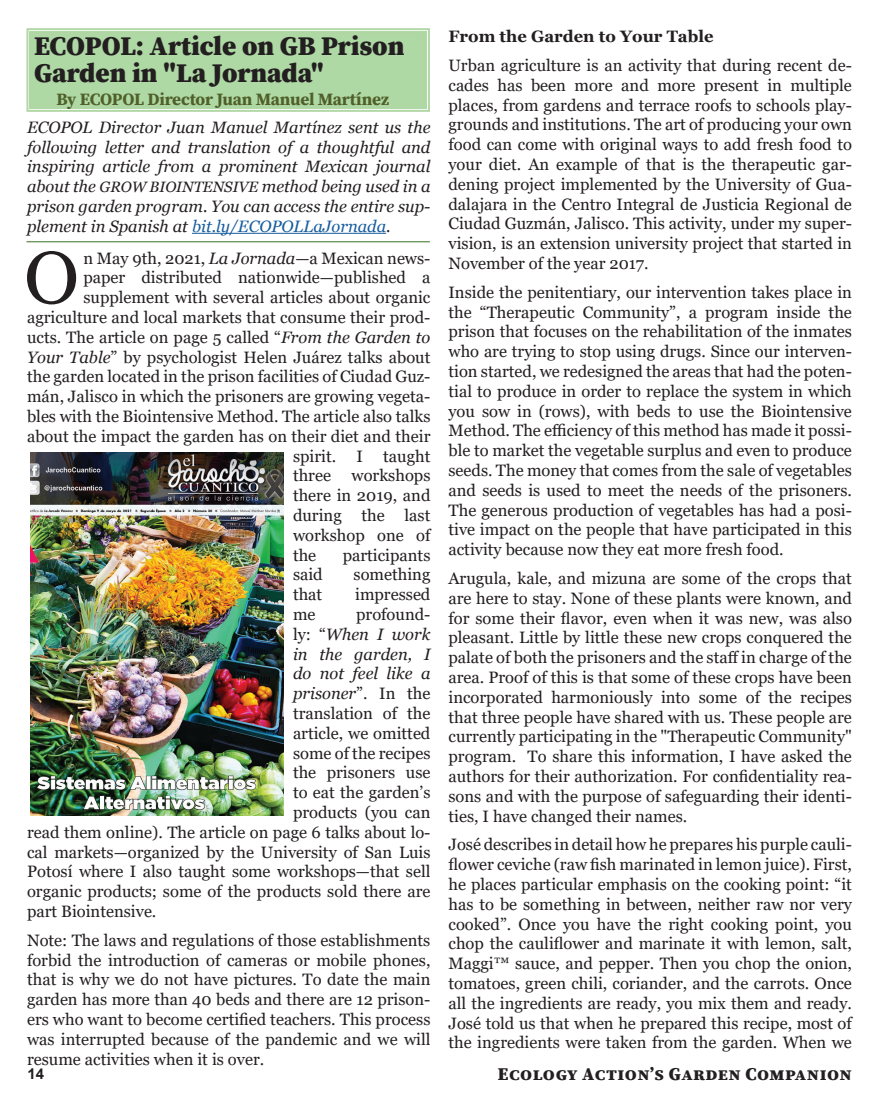
<style>
.page{position:relative;width:879px;height:1107px;background:#fff}
.page>*{position:absolute;margin:0;border:0;box-sizing:border-box;transform-origin:0 0}
.t1{font:73.65px "Georgia";color:#231f20}
.t2{font:900 27px/27px "Source Serif Pro";color:#231f20}
.t3{font:900 18px "Source Serif Pro";letter-spacing:.025em;color:#231f20}
.t4{font:700 17.25px "Source Serif Pro";letter-spacing:-.015em;color:#505f29}
.t5{font:16.5px/19.8px "Georgia";color:#231f20;text-align:justify}
.t6{font:italic 16.5px/19.8px "Georgia";color:#231f20;text-align:justify}
.t7{font:700 16.5px "Georgia";color:#231f20}
.t8{font:700 15px "Arial";color:#231f20}
.s1{font-family:"Georgia"}
.s2{font-size:15px}
.s3{color:#175d9e}
.s4{font-style:italic}
.s5{font-style:normal}
</style>
<div class="page">
<hr style="left:192px;top:233px;width:194px;height:1px;background:#175d9e">
<img style="left:30px;top:452px;width:254px;height:364px">
<div style="left:26px;top:28px;width:404px;height:84px;background:#aed8a4"></div>
<div style="left:30px;top:32px;width:395px;height:76px;border:2px solid #b0d7a4"></div>
<hr style="left:26px;top:241px;width:403px;height:1px;background:#4e803a">
<p class="t7" style="left:448px;top:26px;width:266px">From the Garden to Your Table</p>
<p class="t5" style="left:448px;top:56px;width:405px">Urban agriculture is an activity that during recent de&shy;cades has been more and more present in multiple places, from gardens and terrace roofs to schools play&shy;grounds and institutions. The art of producing your own food can come with original ways to add fresh food to your diet. An example of that is the therapeutic gar&shy;dening project implemented by the University of Gua&shy;dalajara in the Centro Integral de Justicia Regional de Ciudad Guzmán, Jalisco. This activity, under my super&shy;vision, is an extension university project that started in November of the year 2017.</p>
<p class="t5" style="left:448px;top:283px;width:405px">Inside the penitentiary, our intervention takes place in the “Therapeutic Community”, a program inside the prison that focuses on the rehabilitation of the inmates who are trying to stop using drugs. Since our interven&shy;tion started, we redesigned the areas that had the poten&shy;tial to produce in order to replace the system in which you sow in (rows), with beds to use the Biointensive Method. The efficiency of this method has made it possi&shy;ble to market the vegetable surplus and even to produce seeds. The money that comes from the sale of vegetables and seeds is used to meet the needs of the prisoners.<br>The generous production of vegetables has had a posi&shy;tive impact on the people that have participated in this activity because now they eat more fresh food.</p>
<p class="t5" style="left:448px;top:569px;width:405px">Arugula, kale, and mizuna are some of the crops that are here to stay. None of these plants were known, and for some their flavor, even when it was new, was also pleasant. Little by little these new crops conquered the palate of both the prisoners and the staff in charge of the area. Proof of this is that some of these crops have been incorporated harmoniously into some of the recipes that three people have shared with us. These people are currently participating in the "Therapeutic Community" program. To share this information, I have asked the authors for their authorization. For confidentiality rea&shy;sons and with the purpose of safeguarding their identi&shy;ties, I have changed their names.</p>
<p class="t5" style="left:448px;top:835px;width:405px">José describes in detail how he prepares his purple cauli&shy;flower ceviche (raw fish marinated in lemon juice). First, he places particular emphasis on the cooking point: “it has to be something in between, neither raw nor very cooked”. Once you have the right cooking point, you chop the cauliflower and marinate it with lemon, salt, Maggi™ sauce, and pepper. Then you chop the onion, tomatoes, green chili, coriander, and the carrots. Once all the ingredients are ready, you mix them and ready.<br>José told us that when he prepared this recipe, most of the ingredients were taken from the garden. When we</p>
<h2 class="t2" style="left:34px;top:32px;width:371px">ECOPOL: Article on GB Prison<br>Garden in "La Jornada"</h2>
<p class="t4" style="left:56px;top:87px;width:334px">By ECOPOL Director Juan Manuel Mart<span class="s1">í</span>nez</p>
<p class="t6" style="left:27px;top:117px;width:405px">ECOPOL Director Juan Manuel Martínez sent us the following letter and translation of a thoughtful and inspiring article from a prominent Mexican journal about the <span class="s2">GROW BIOINTENSIVE</span> method being used in a prison garden program. You can access the entire sup&shy;plement in Spanish at <span class="s3">bit.ly/ECOPOLLaJornada</span>.</p>
<h1 class="t1" style="left:24px;top:233px;width:56px">O</h1>
<p class="t5" style="left:83px;top:248px;width:348px">n May 9th, 2021, <span class="s4">La Jornada</span>—a Mexican news-</p>
<p class="t5" style="left:83px;top:268px;width:348px">paper distributed nationwide—published a</p>
<p class="t5" style="left:83px;top:288px;width:348px">supplement with several articles about organic</p>
<p class="t5" style="left:27px;top:308px;width:405px">agriculture and local markets that consume their prod-</p>
<p class="t5" style="left:27px;top:328px;width:405px">ucts. The article on page 5 called “<span class="s4">From the Garden to</span></p>
<p class="t5" style="left:27px;top:347px;width:404px"><span class="s4">Your Table</span>” by psychologist Helen Juárez talks about</p>
<p class="t5" style="left:27px;top:367px;width:405px">the garden located in the prison facilities of Ciudad Guz-</p>
<p class="t5" style="left:27px;top:387px;width:405px">mán, Jalisco in which the prisoners are growing vegeta-</p>
<p class="t5" style="left:27px;top:407px;width:405px">bles with the Biointensive Method. The article also talks</p>
<p class="t5" style="left:27px;top:427px;width:404px">about the impact the garden has on their diet and their</p>
<p class="t5" style="left:293px;top:446px;width:139px">spirit. I taught</p>
<p class="t5" style="left:293px;top:466px;width:139px">three workshops</p>
<p class="t5" style="left:293px;top:486px;width:139px">there in 2019, and</p>
<p class="t5" style="left:293px;top:506px;width:139px">during the last</p>
<p class="t5" style="left:293px;top:526px;width:139px">workshop one of</p>
<p class="t5" style="left:293px;top:545px;width:25px">the</p>
<p class="t5" style="left:342px;top:545px;width:89px">participants</p>
<p class="t5" style="left:293px;top:565px;width:31px">said</p>
<p class="t5" style="left:353px;top:565px;width:78px">something</p>
<p class="t5" style="left:293px;top:585px;width:31px">that</p>
<p class="t5" style="left:355px;top:585px;width:77px">impressed</p>
<p class="t5" style="left:293px;top:605px;width:24px">me</p>
<p class="t5" style="left:356px;top:605px;width:76px">profound-</p>
<p class="t6" style="left:293px;top:624px;width:139px"><span class="s5">ly: “</span>When I work</p>
<p class="t6" style="left:293px;top:644px;width:139px">in the garden, I</p>
<p class="t6" style="left:293px;top:664px;width:139px">do not feel like a</p>
<p class="t6" style="left:293px;top:684px;width:139px">prisoner<span class="s5">”. In the</span></p>
<p class="t5" style="left:293px;top:704px;width:139px">translation of the</p>
<p class="t5" style="left:293px;top:724px;width:139px">article, we omitted</p>
<p class="t5" style="left:293px;top:743px;width:139px">some of the recipes</p>
<p class="t5" style="left:293px;top:763px;width:139px">the prisoners use</p>
<p class="t5" style="left:293px;top:783px;width:139px">to eat the garden’s</p>
<p class="t5" style="left:293px;top:803px;width:139px">products (you can</p>
<p class="t5" style="left:27px;top:823px;width:405px">read them online). The article on page 6 talks about lo-</p>
<p class="t5" style="left:27px;top:842px;width:405px">cal markets—organized by the University of San Luis</p>
<p class="t5" style="left:27px;top:862px;width:404px">Potosí where I also taught some workshops—that sell</p>
<p class="t5" style="left:27px;top:882px;width:405px">organic products; some of the products sold there are</p>
<p class="t5" style="left:27px;top:902px;width:131px">part Biointensive.</p>
<p class="t5" style="left:27px;top:931px;width:405px">Note: The laws and regulations of those establishments forbid the introduction of cameras or mobile phones, that is why we do not have pictures. To date the main garden has more than 40 beds and there are 12 prison&shy;ers who want to become certified teachers. This process was interrupted because of the pandemic and we will resume activities when it is over.</p>
<p class="t8" style="left:27px;top:1063px;width:18px">14</p>
<p class="t3" style="left:497px;top:1061px;width:355px">Ecology Action’s Garden Companion</p>
</div>
